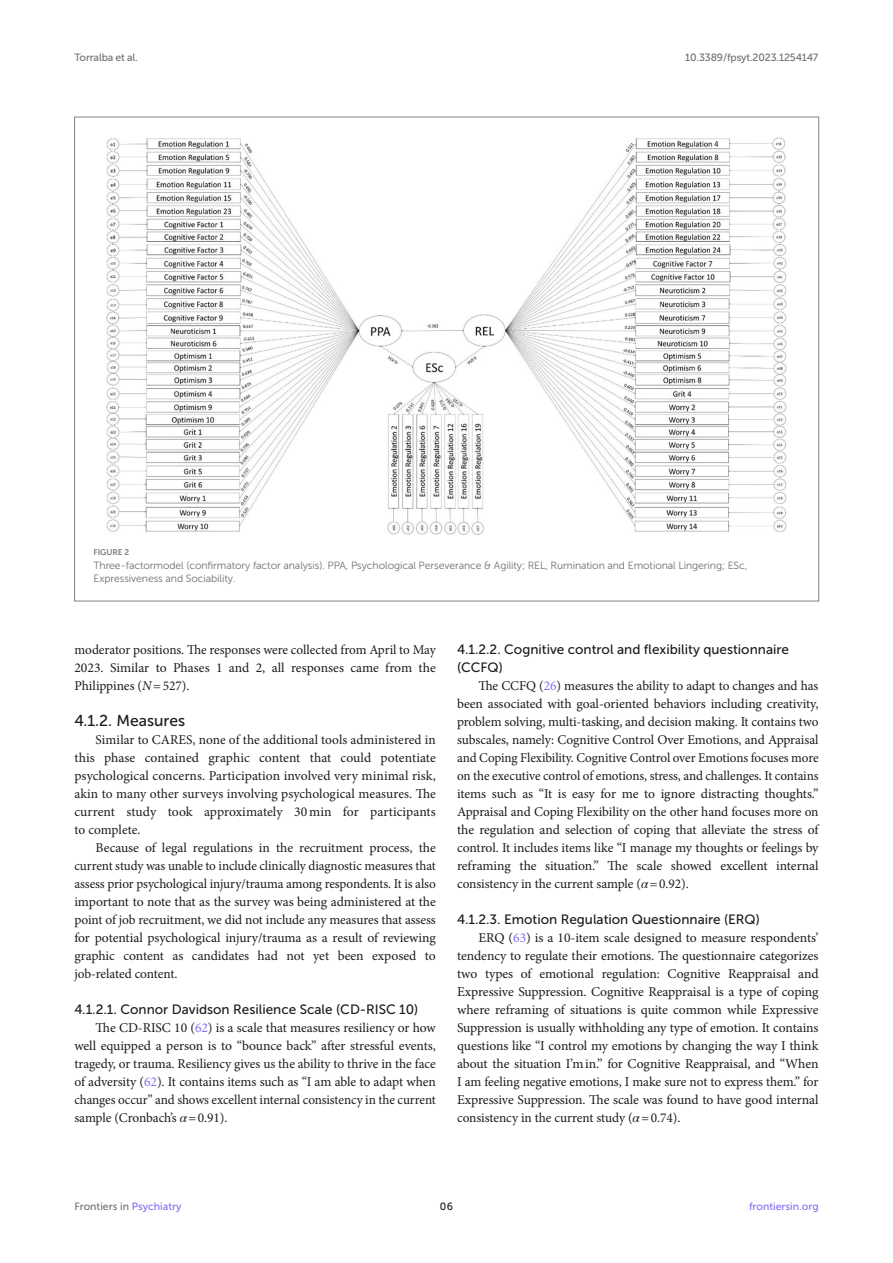
<style>
.page{position:relative;width:893px;height:1263px;background:#fff}
.page>*{position:absolute;margin:0;border:0;box-sizing:border-box;transform-origin:0 0}
.HEAD_3{font:15.75px "Museo Sans 500";color:#1b1c1b}
.TEXT_FLUSH{font:13.5px/18px "Minion Pro";letter-spacing:-.005em;color:#1b1c1b;text-align:justify}
.TEXT{font:13.5px/18px "Minion Pro";letter-spacing:-.005em;color:#1b1c1b;text-align:justify}
.HEAD_4{font:13.5px/18px "Museo Sans 500";color:#1b1c1b}
.FIG_LEG{font:10.5px/13.5px "Museo Sans 300";letter-spacing:-.01em;color:#706f70}
.t1{font:10.5px "Museo Sans 500";letter-spacing:-.015em;color:#706f70}
.t2{font:10.5px "Museo Sans 500";color:#856df0}
.t3{font:10.5px "Museo Sans 500";color:#1b1c1b}
.FIG_HD{font:8.25px "Museo Sans 700";letter-spacing:-.01em;color:#7e7f7f}
.s1{font-style:italic}
.s2{color:#856df0}
.s3{font-family:"STIX General";font-style:italic}
</style>
<div class="page">
<img style="left:106px;top:137px;width:681px;height:398px">
<p class="t1" style="left:74px;top:51px;width:65px">Torralba et al.</p>
<p class="t1" style="left:685px;top:51px;width:135px">10.3389/fpsyt.2023.1254147</p>
<p class="FIG_HD" style="left:94px;top:548px;width:37px">FIGURE 2</p>
<p class="FIG_LEG" style="left:94px;top:558px;width:655px">Three-factormodel (confirmatory factor analysis). PPA, Psychological Perseverance &amp; Agility; REL, Rumination and Emotional Lingering; ESc,<br>Expressiveness and Sociability.</p>
<p class="TEXT_FLUSH" style="left:74px;top:641px;width:363px">moderator positions. The responses were collected from April to May 2023. Similar to Phases 1 and 2, all responses came from the Philippines (<span class="s1">N</span>=527).</p>
<p class="HEAD_3" style="left:74px;top:712px;width:112px">4.1.2. Measures</p>
<p class="TEXT_FLUSH" style="left:74px;top:731px;width:363px;text-indent:21px">Similar to CARES, none of the additional tools administered in this phase contained graphic content that could potentiate psychological concerns. Participation involved very minimal risk, akin to many other surveys involving psychological measures. The current study took approximately 30min for participants to complete.</p>
<p class="TEXT" style="left:74px;top:839px;width:363px;text-indent:21px">Because of legal regulations in the recruitment process, the current study was unable to include clinically diagnostic measures that assess prior psychological injury/trauma among respondents. It is also important to note that as the survey was being administered at the point of job recruitment, we did not include any measures that assess for potential psychological injury/trauma as a result of reviewing graphic content as candidates had not yet been exposed to job-related content.</p>
<p class="HEAD_4" style="left:74px;top:1000px;width:345px">4.1.2.1. Connor Davidson Resilience Scale (CD-RISC 10)</p>
<p class="TEXT_FLUSH" style="left:74px;top:1019px;width:363px;text-indent:21px">The CD-RISC 10 (<span class="s2">62</span>) is a scale that measures resiliency or how well equipped a person is to “bounce back” after stressful events, tragedy, or trauma. Resiliency gives us the ability to thrive in the face of adversity (<span class="s2">62</span>). It contains items such as “I am able to adapt when changes occur” and shows excellent internal consistency in the current sample (Cronbach’s <span class="s3">α</span>=0.91).</p>
<p class="HEAD_4" style="left:457px;top:640px;width:333px">4.1.2.2. Cognitive control and flexibility questionnaire (CCFQ)</p>
<p class="TEXT_FLUSH" style="left:457px;top:677px;width:363px;text-indent:21px">The CCFQ (<span class="s2">26</span>) measures the ability to adapt to changes and has been associated with goal-oriented behaviors including creativity, problem solving, multi-tasking, and decision making. It contains two subscales, namely: Cognitive Control Over Emotions, and Appraisal and Coping Flexibility. Cognitive Control over Emotions focuses more on the executive control of emotions, stress, and challenges. It contains items such as “It is easy for me to ignore distracting thoughts.” Appraisal and Coping Flexibility on the other hand focuses more on the regulation and selection of coping that alleviate the stress of control. It includes items like “I manage my thoughts or feelings by reframing the situation.” The scale showed excellent internal consistency in the current sample (<span class="s3">α</span>=0.92).</p>
<p class="HEAD_4" style="left:457px;top:910px;width:304px">4.1.2.3. Emotion Regulation Questionnaire (ERQ)</p>
<p class="TEXT_FLUSH" style="left:457px;top:929px;width:363px;text-indent:21px">ERQ (<span class="s2">63</span>) is a 10-item scale designed to measure respondents’ tendency to regulate their emotions. The questionnaire categorizes two types of emotional regulation: Cognitive Reappraisal and Expressive Suppression. Cognitive Reappraisal is a type of coping where reframing of situations is quite common while Expressive Suppression is usually withholding any type of emotion. It contains questions like “I control my emotions by changing the way I think about the situation I’min.” for Cognitive Reappraisal, and “When I am feeling negative emotions, I make sure not to express them.” for Expressive Suppression. The scale was found to have good internal consistency in the current study (<span class="s3">α</span>=0.74).</p>
<p class="t1" style="left:74px;top:1200px;width:109px">Frontiers in <span class="s2">Psychiatry</span></p>
<p class="t3" style="left:440px;top:1200px;width:15px">06</p>
<p class="t2" style="left:749px;top:1200px;width:71px">frontiersin.org</p>
</div>
